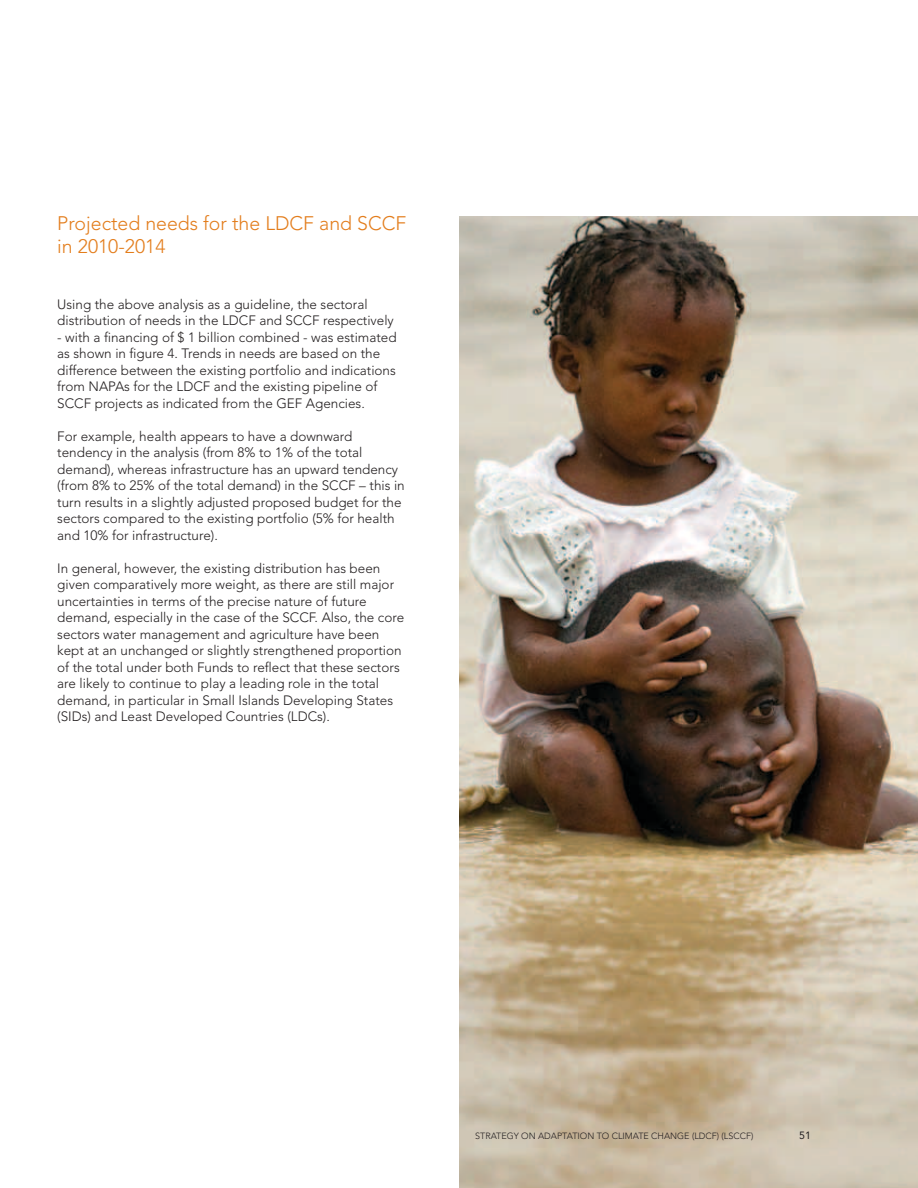
<style>
.page{position:relative;width:918px;height:1188px;background:#fff}
.page>*{position:absolute;margin:0;border:0;box-sizing:border-box;transform-origin:0 0}
.t1{font:300 19.5px/22.5px "Avenir LT Std";color:#e37d1c}
.t2{font:300 13.5px/16.5px "Avenir LT Std";color:#231f20}
.t3{font:10.5px "Avenir LT Std";color:#231f20}
.t4{font:300 9px "Avenir LT Std";color:#231f20}
</style>
<div class="page">
<img style="left:459px;top:216px;width:459px;height:972px">
<h1 class="t1" style="left:57px;top:212px;width:351px">Projected needs for the LDCF and SCCF in 2010-2014</h1>
<p class="t2" style="left:57px;top:296px;width:338px">Using the above analysis as a guideline, the sectoral distribution of needs in the LDCF and SCCF respectively</p>
<p class="t2" style="left:57px;top:329px;width:341px">- with a financing of $ 1 billion combined - was estimated as shown in figure 4. Trends in needs are based on the difference between the existing portfolio and indications from NAPAs for the LDCF and the existing pipeline of SCCF projects as indicated from the GEF Agencies.</p>
<p class="t2" style="left:57px;top:428px;width:349px">For example, health appears to have a downward tendency in the analysis (from 8% to 1% of the total demand), whereas infrastructure has an upward tendency (from 8% to 25% of the total demand) in the SCCF – this in turn results in a slightly adjusted proposed budget for the sectors compared to the existing portfolio (5% for health and 10% for infrastructure).</p>
<p class="t2" style="left:57px;top:560px;width:348px">In general, however, the existing distribution has been given comparatively more weight, as there are still major uncertainties in terms of the precise nature of future demand, especially in the case of the SCCF. Also, the core sectors water management and agriculture have been kept at an unchanged or slightly strengthened proportion of the total under both Funds to reflect that these sectors are likely to continue to play a leading role in the total demand, in particular in Small Islands Developing States (SIDs) and Least Developed Countries (LDCs).</p>
<p class="t4" style="left:475px;top:1130px;width:280px">STRATEGY ON ADAPTATION TO CLIMATE CHANGE (LDCF) (LSCCF)</p>
<p class="t3" style="left:799px;top:1129px;width:13px">51</p>
</div>
